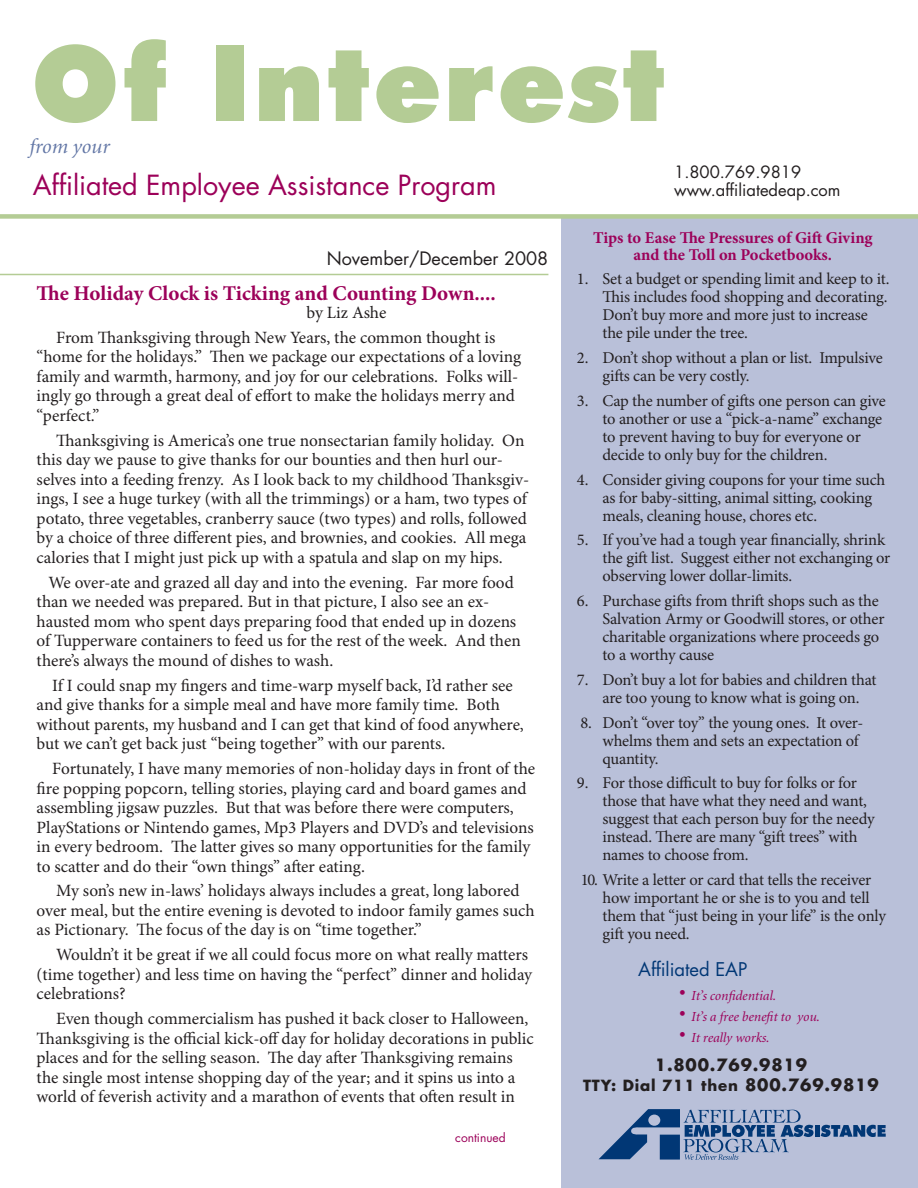
<style>
.page{position:relative;width:918px;height:1188px;background:#fff}
.page>*{position:absolute;margin:0;border:0;box-sizing:border-box;transform-origin:0 0}
.t1{font:900 105px "Futura BT";letter-spacing:.025em;color:#b4cc95}
.t2{font:27px "Futura Std";color:#9c0159}
.t3{font:700 21px "Minion Pro";color:#9c0159}
.t4{font:italic 21px "Minion";color:#6377a6}
.t5{font:18.45px "Futura Std";color:#013775}
.t6{font:18px "Futura Std";color:#231f20}
.t7{font:17.25px/19.5px "Minion Pro";letter-spacing:-.005em;color:#231f20}
.t8{font:16.5px/18px "Minion Pro";letter-spacing:-.015em;color:#231f20}
.t9{font:700 16.5px/16.5px "Minion Pro";color:#9c0159;text-align:center}
.t10{font:16.5px/18px "Futura Std";color:#231f20}
.t11{font:700 16.5px "Futura Std";letter-spacing:.05em;color:#231f20}
.t12{font:700 15px "Futura Std";letter-spacing:.05em;color:#231f20}
.t13{font:italic 13.8px "Minion";color:#9c0159}
.t14{font:12px "Futura Std";color:#9c0159}
.s1{font-size:22.95px}
.s2{font-size:16.5px}
</style>
<div class="page">
<div style="left:562px;top:219px;width:356px;height:969px;background:#b9c0d9"></div>
<hr style="left:0;top:274px;width:548px;height:1px;background:#b4cc95">
<hr style="left:815px;top:1125px;width:4px;height:12px;background:#013775">
<svg style="left:821px;top:1125px;width:65px;height:12px"></svg>
<svg style="left:599px;top:1109px;width:215px;height:51px"></svg>
<div style="left:0;top:214px;width:918px;height:5px;background:#b4cc95"></div>
<h1 class="t1" style="left:31px;top:20px;width:636px">Of Interest</h1>
<p class="t4" style="left:29px;top:136px;width:82px">from your</p>
<h2 class="t2" style="left:33px;top:168px;width:465px">Affiliated Employee Assistance Program</h2>
<p class="t6" style="left:327px;top:247px;width:223px">November/December 2008</p>
<p class="t3" style="left:37px;top:281px;width:461px">The Holiday Clock is Ticking and Counting Down....</p>
<p class="t7" style="left:56px;top:301px;width:441px;line-height:24.9px;text-indent:250px">by Liz Ashe<br>From Thanksgiving through New Years, the common thought is</p>
<p class="t7" style="left:37px;top:348px;width:486px">“home for the holidays.” Then we package our expectations of a loving family and warmth, harmony, and joy for our celebrations. Folks will&shy;ingly go through a great deal of effort to make the holidays merry and “perfect.”</p>
<p class="t7" style="left:37px;top:431px;width:494px;text-indent:20px">Thanksgiving is America’s one true nonsectarian family holiday. On this day we pause to give thanks for our bounties and then hurl our&shy;selves into a feeding frenzy. As I look back to my childhood Thanksgiv&shy;ings, I see a huge turkey (with all the trimmings) or a ham, two types of potato, three vegetables, cranberry sauce (two types) and rolls, followed by a choice of three different pies, and brownies, and cookies. All mega calories that I might just pick up with a spatula and slap on my hips.</p>
<p class="t7" style="left:37px;top:573px;width:486px;text-indent:12px">We over-ate and grazed all day and into the evening. Far more food than we needed was prepared. But in that picture, I also see an ex&shy;hausted mom who spent days preparing food that ended up in dozens of Tupperware containers to feed us for the rest of the week. And then there’s always the mound of dishes to wash.</p>
<p class="t7" style="left:37px;top:676px;width:489px;text-indent:16px">If I could snap my fingers and time-warp myself back, I’d rather see and give thanks for a simple meal and have more family time. Both without parents, my husband and I can get that kind of food anywhere, but we can’t get back just “being together” with our parents.</p>
<p class="t7" style="left:37px;top:759px;width:500px;text-indent:16px">Fortunately, I have many memories of non-holiday days in front of the fire popping popcorn, telling stories, playing card and board games and assembling jigsaw puzzles. But that was before there were computers, PlayStations or Nintendo games, Mp3 Players and DVD’s and televisions in every bedroom. The latter gives so many opportunities for the family to scatter and do their “own things” after eating.</p>
<p class="t7" style="left:37px;top:882px;width:500px;text-indent:20px">My son’s new in-laws’ holidays always includes a great, long labored over meal, but the entire evening is devoted to indoor family games such as Pictionary. The focus of the day is on “time together.”</p>
<p class="t7" style="left:37px;top:946px;width:497px;text-indent:20px">Wouldn’t it be great if we all could focus more on what really matters (time together) and less time on having the “perfect” dinner and holiday celebrations?</p>
<p class="t7" style="left:37px;top:1010px;width:499px;text-indent:20px">Even though commercialism has pushed it back closer to Halloween, Thanksgiving is the official kick-off day for holiday decorations in public places and for the selling season. The day after Thanksgiving remains the single most intense shopping day of the year; and it spins us into a world of feverish activity and a marathon of events that often result in</p>
<p class="t14" style="left:455px;top:1130px;width:52px">continued</p>
<p class="t10" style="left:674px;top:163px;width:168px">1.800.769.9819 www.affiliatedeap.com</p>
<p class="t9" style="left:593px;top:230px;width:281px">Tips to Ease The Pressures of Gift Giving and the Toll on Pocketbooks.</p>
<p class="t8" style="left:602px;top:271px;width:288px;text-indent:-26px">1. Set a budget or spending limit and keep to it.<br>This includes food shopping and decorating.<br>Don’t buy more and more just to increase the pile under the tree.</p>
<p class="t8" style="left:602px;top:350px;width:282px;text-indent:-26px">2. Don’t shop without a plan or list. Impulsive gifts can be very costly.</p>
<p class="t8" style="left:602px;top:392px;width:285px;text-indent:-26px">3. Cap the number of gifts one person can give to another or use a “pick-a-name” exchange to prevent having to buy for everyone or decide to only buy for the children.</p>
<p class="t8" style="left:602px;top:471px;width:284px;text-indent:-26px">4. Consider giving coupons for your time such as for baby-sitting, animal sitting, cooking meals, cleaning house, chores etc.</p>
<p class="t8" style="left:602px;top:532px;width:289px;text-indent:-26px">5. If you’ve had a tough year financially, shrink the gift list. Suggest either not exchanging or observing lower dollar-limits.</p>
<p class="t8" style="left:602px;top:593px;width:284px;text-indent:-26px">6. Purchase gifts from thrift shops such as the Salvation Army or Goodwill stores, or other charitable organizations where proceeds go to a worthy cause</p>
<p class="t8" style="left:577px;top:671px;width:301px;text-align:center">7. Don’t buy a lot for babies and children that are too young to know what is going on.</p>
<p class="t8" style="left:602px;top:714px;width:262px;text-indent:-22px">8. Don’t “over toy” the young ones. It over&shy;whelms them and sets an expectation of quantity.</p>
<p class="t8" style="left:602px;top:775px;width:274px;text-indent:-26px">9. For those difficult to buy for folks or for those that have what they need and want, suggest that each person buy for the needy instead. There are many “gift trees” with names to choose from.</p>
<p class="t8" style="left:602px;top:872px;width:285px;text-indent:-22px">10. Write a letter or card that tells the receiver how important he or she is to you and tell them that “just being in your life” is the only gift you need.</p>
<p class="t5" style="left:638px;top:958px;width:111px">Affiliated EAP</p>
<p class="t13" style="left:677px;top:989px;width:100px"><span class="s1">•</span> It’s confidential.</p>
<p class="t13" style="left:677px;top:1010px;width:144px"><span class="s1">•</span> It’s a free benefit to you.</p>
<p class="t13" style="left:677px;top:1031px;width:93px"><span class="s1">•</span> It really works.</p>
<p class="t11" style="left:655px;top:1054px;width:154px">1.800.769.9819</p>
<p class="t12" style="left:583px;top:1075px;width:297px">TTY: Dial 711 then <span class="s2">800.769.9819</span></p>
</div>
